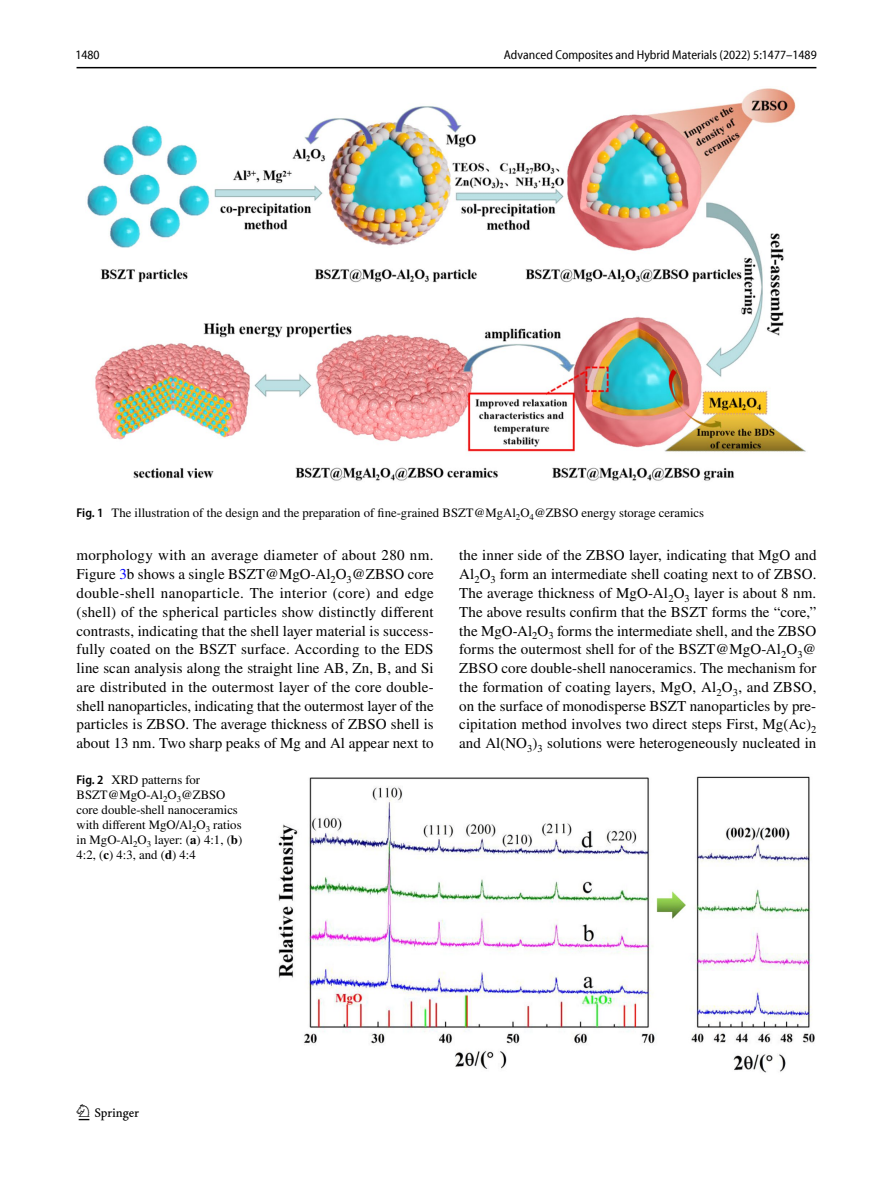
<style>
.page{position:relative;width:893px;height:1187px;background:#fff}
.page>*{position:absolute;margin:0;border:0;box-sizing:border-box;transform-origin:0 0}
.t1{font:22.5px "Springnew Regular 2";color:#000}
.t2{font:15px/18.8px "STIX";letter-spacing:.005em;color:#000;text-align:justify}
.t3{font:12.75px/15px "STIX";color:#000}
.t4{font:semi-condensed 12.75px "Myriad Pro Unic";color:#000}
.s1{font-family:"Myriad Pro";font-weight:600;font-stretch:semi-condensed}
.s2{color:#00f}
.s3{font-weight:700}
</style>
<div class="page">
<hr style="left:77px;top:67px;width:739px;height:1px;background:#000">
<img style="left:87px;top:88px;width:719px;height:393px">
<img style="left:278px;top:776px;width:537px;height:297px">
<p class="t4" style="left:75px;top:50px;width:26px">1480</p>
<p class="t4" style="left:504px;top:50px;width:314px">Advanced Composites and Hybrid Materials (2022) 5:1477–1489</p>
<p class="t3" style="left:77px;top:506px;width:629px"><span class="s1">Fig. 1</span> The illustration of the design and the preparation of fine-grained BSZT@MgAl<sub>2</sub>O<sub>4</sub>@ZBSO energy storage ceramics</p>
<p class="t2" style="left:77px;top:547px;width:359px">morphology with an average diameter of about 280 nm.<br>Figure <span class="s2">3</span>b shows a single BSZT@MgO-Al<sub>2</sub>O<sub>3</sub>@ZBSO core double-shell nanoparticle. The interior (core) and edge (shell) of the spherical particles show distinctly different contrasts, indicating that the shell layer material is success&shy;fully coated on the BSZT surface. According to the EDS line scan analysis along the straight line AB, Zn, B, and Si are distributed in the outermost layer of the core double&shy;shell nanoparticles, indicating that the outermost layer of the particles is ZBSO. The average thickness of ZBSO shell is about 13 nm. Two sharp peaks of Mg and Al appear next to</p>
<p class="t2" style="left:459px;top:547px;width:359px">the inner side of the ZBSO layer, indicating that MgO and Al<sub>2</sub>O<sub>3</sub> form an intermediate shell coating next to of ZBSO.<br>The average thickness of MgO-Al<sub>2</sub>O<sub>3</sub> layer is about 8 nm.<br>The above results confirm that the BSZT forms the “core,” the MgO-Al<sub>2</sub>O<sub>3</sub> forms the intermediate shell, and the ZBSO forms the outermost shell for of the BSZT@MgO-Al<sub>2</sub>O<sub>3</sub>@ ZBSO core double-shell nanoceramics. The mechanism for the formation of coating layers, MgO, Al<sub>2</sub>O<sub>3</sub>, and ZBSO, on the surface of monodisperse BSZT nanoparticles by pre&shy;cipitation method involves two direct steps First, Mg(Ac)<sub>2 </sub>and Al(NO<sub>3</sub>)<sub>3</sub> solutions were heterogeneously nucleated in</p>
<p class="t3" style="left:77px;top:772px;width:167px"><span class="s1">Fig. 2</span> XRD patterns for<br>BSZT@MgO-Al<sub>2</sub>O<sub>3</sub>@ZBSO core double-shell nanoceramics with different MgO/Al<sub>2</sub>O<sub>3</sub> ratios in MgO-Al<sub>2</sub>O<sub>3</sub> layer: (<span class="s3">a</span>) 4:1, (<span class="s3">b</span>)<br>4:2, (<span class="s3">c</span>) 4:3, and (<span class="s3">d</span>) 4:4</p>
<h1 class="t1" style="left:79px;top:1104px;width:62px">1 3</h1>
</div>
